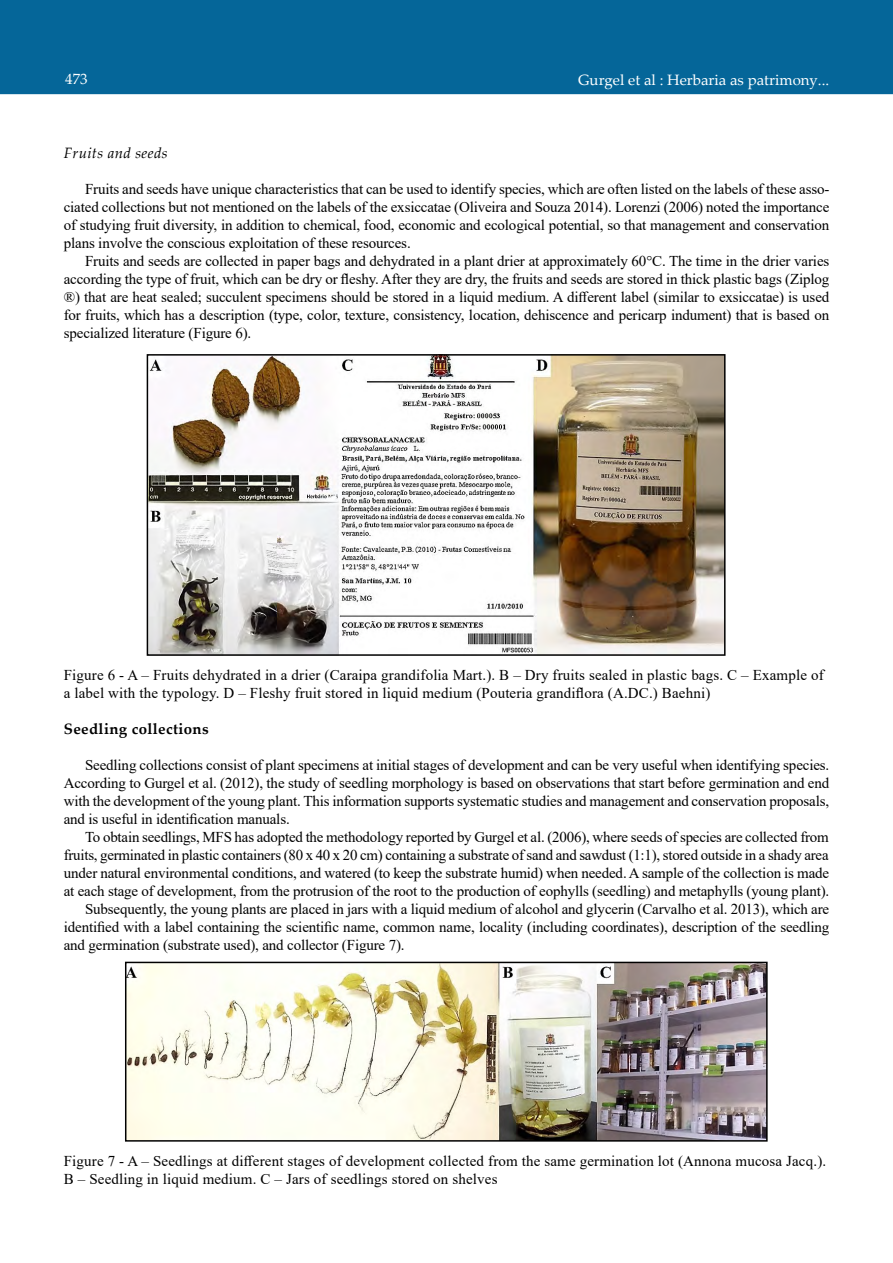
<style>
.page{position:relative;width:893px;height:1263px;background:#fff}
.page>*{position:absolute;margin:0;border:0;box-sizing:border-box;transform-origin:0 0}
.t1{font:15px/18px "Times New Roman";letter-spacing:-.01em;color:#000;text-align:justify}
.t2{font:15px/18px "Times New Roman";letter-spacing:.01em;color:#000}
.t3{font:15px "Palatino Linotype";color:#fff}
.t4{font:700 15px "Palatino Linotype";letter-spacing:.025em;color:#000}
.t5{font:italic 15px "Palatino Linotype";letter-spacing:.025em;color:#000}
</style>
<div class="page">
<div style="left:0;top:0;width:893px;height:94px;background:#056699"></div>
<img style="left:150px;top:357px;width:573px;height:296px">
<div style="left:147px;top:354px;width:579px;height:302px;border:2px solid #000"></div>
<img style="left:128px;top:965px;width:637px;height:173px">
<div style="left:125px;top:962px;width:643px;height:179px;border:2px solid #000"></div>
<p class="t3" style="left:65px;top:68px;width:24px">473</p>
<p class="t3" style="left:578px;top:69px;width:252px">Gurgel et al : Herbaria as patrimony...</p>
<p class="t5" style="left:64px;top:143px;width:105px">Fruits and seeds</p>
<p class="t1" style="left:64px;top:180px;width:767px;text-indent:21px">Fruits and seeds have unique characteristics that can be used to identify species, which are often listed on the labels of these asso&shy;ciated collections but not mentioned on the labels of the exsiccatae (Oliveira and Souza 2014). Lorenzi (2006) noted the importance of studying fruit diversity, in addition to chemical, food, economic and ecological potential, so that management and conservation plans involve the conscious exploitation of these resources.</p>
<p class="t1" style="left:64px;top:252px;width:767px;text-indent:21px">Fruits and seeds are collected in paper bags and dehydrated in a plant drier at approximately 60°C. The time in the drier varies according the type of fruit, which can be dry or fleshy. After they are dry, the fruits and seeds are stored in thick plastic bags (Ziplog ®) that are heat sealed; succulent specimens should be stored in a liquid medium. A different label (similar to exsiccatae) is used for fruits, which has a description (type, color, texture, consistency, location, dehiscence and pericarp indument) that is based on specialized literature (Figure 6).</p>
<p class="t2" style="left:64px;top:666px;width:761px">Figure 6 - A – Fruits dehydrated in a drier (Caraipa grandifolia Mart.). B – Dry fruits sealed in plastic bags. C – Example of a label with the typology. D – Fleshy fruit stored in liquid medium (Pouteria grandiflora (A.DC.) Baehni)</p>
<p class="t4" style="left:64px;top:719px;width:147px">Seedling collections</p>
<p class="t1" style="left:64px;top:756px;width:767px;text-indent:21px">Seedling collections consist of plant specimens at initial stages of development and can be very useful when identifying species.<br>According to Gurgel et al. (2012), the study of seedling morphology is based on observations that start before germination and end with the development of the young plant. This information supports systematic studies and management and conservation proposals, and is useful in identification manuals.</p>
<p class="t1" style="left:85px;top:828px;width:745px">To obtain seedlings, MFS has adopted the methodology reported by Gurgel et al. (2006), where seeds of species are collected from</p>
<p class="t1" style="left:64px;top:846px;width:766px">fruits, germinated in plastic containers (80 x 40 x 20 cm) containing a substrate of sand and sawdust (1:1), stored outside in a shady area</p>
<p class="t1" style="left:64px;top:864px;width:767px">under natural environmental conditions, and watered (to keep the substrate humid) when needed. A sample of the collection is made</p>
<p class="t1" style="left:64px;top:882px;width:767px">at each stage of development, from the protrusion of the root to the production of eophylls (seedling) and metaphylls (young plant).</p>
<p class="t1" style="left:85px;top:900px;width:746px">Subsequently, the young plants are placed in jars with a liquid medium of alcohol and glycerin (Carvalho et al. 2013), which are</p>
<p class="t1" style="left:64px;top:918px;width:767px">identified with a label containing the scientific name, common name, locality (including coordinates), description of the seedling</p>
<p class="t1" style="left:64px;top:936px;width:342px">and germination (substrate used), and collector (Figure 7).</p>
<p class="t2" style="left:64px;top:1152px;width:764px">Figure 7 - A – Seedlings at different stages of development collected from the same germination lot (Annona mucosa Jacq.).<br>B – Seedling in liquid medium. C – Jars of seedlings stored on shelves</p>
</div>
